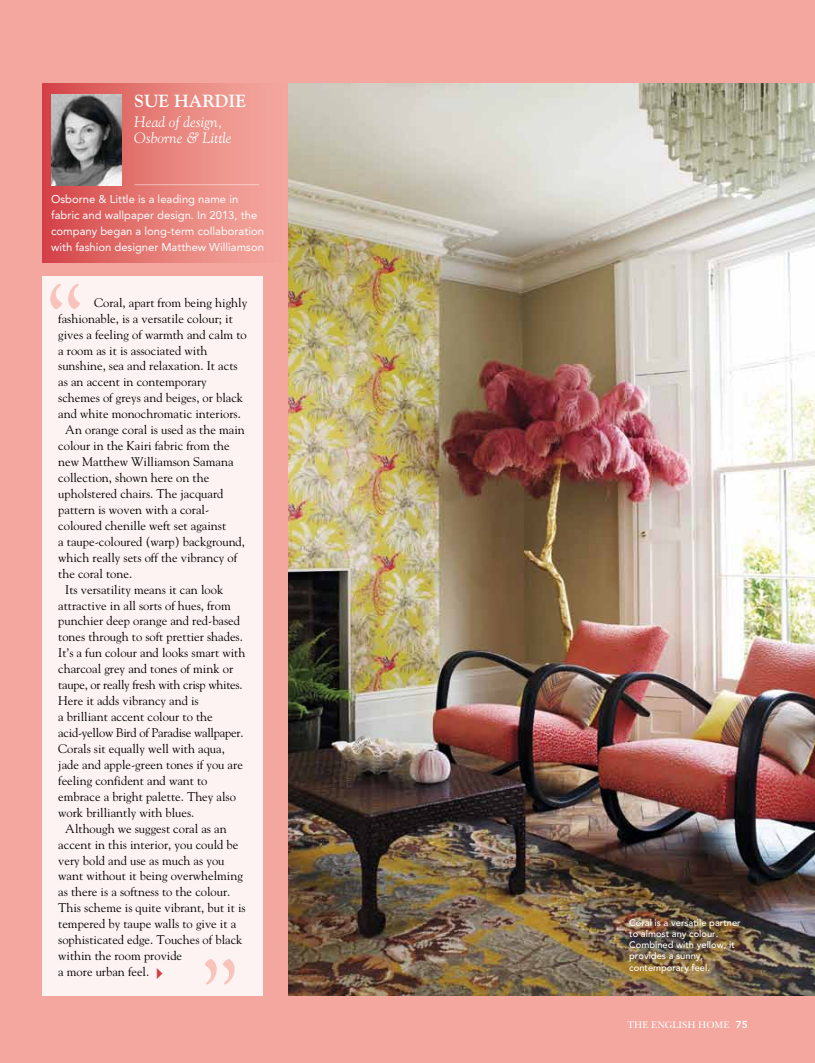
<style>
.page{position:relative;width:815px;height:1063px;background:#f3a79f}
.page>*{position:absolute;margin:0;border:0;box-sizing:border-box;transform-origin:0 0}
.t1{font:700 17.5px "Goudy";color:#fff}
.t2{font:italic 15px/15.9px "Goudy";color:#fff}
.t3{font:12.5px "Goudy";color:#000}
.t4{font:12.5px "Goudy";letter-spacing:-.02em;color:#000}
.t5{font:11.25px/16px "Avenir";color:#fff}
.t6{font:10px "New Baskerville";color:#fff}
.t7{font:500 9.38px/11.2px "Avenir";color:#fff}
.s1{font-family:"Avenir";font-weight:800}
</style>
<div class="page">
<div style="left:42px;top:84px;width:254px;height:178px;background:linear-gradient(to right,#d5474a,#f7b4a8)"></div>
<div style="left:42px;top:276px;width:221px;height:720px;background:#fdf3f2"></div>
<img style="left:51px;top:94px;width:71px;height:91px">
<hr style="left:134px;top:184px;width:125px;height:1px;background:#fff">
<svg style="left:50px;top:284px;width:30px;height:25px"></svg>
<svg style="left:205px;top:959px;width:30px;height:25px"></svg>
<img style="left:288px;top:84px;width:527px;height:912px">
<h1 class="t1" style="left:134px;top:91px;width:113px">SUE HARDIE</h1>
<p class="t2" style="left:134px;top:114px;width:99px">Head of design,<br>Osborne &amp; Little</p>
<p class="t5" style="left:51px;top:191px;width:214px">Osborne &amp; Little is a leading name in fabric and wallpaper design. In 2013, the company began a long-term collaboration with fashion designer Matthew Williamson</p>
<p class="t3" style="left:94px;top:295px;width:155px">Coral, apart from being highly</p>
<p class="t3" style="left:58px;top:311px;width:176px">fashionable, is a versatile colour; it</p>
<p class="t3" style="left:58px;top:327px;width:190px">gives a feeling of warmth and calm to</p>
<p class="t3" style="left:58px;top:342px;width:151px">a room as it is associated with</p>
<p class="t3" style="left:58px;top:358px;width:181px">sunshine, sea and relaxation. It acts</p>
<p class="t3" style="left:58px;top:374px;width:150px">as an accent in contemporary</p>
<p class="t3" style="left:58px;top:390px;width:187px">schemes of greys and beiges, or black</p>
<p class="t3" style="left:58px;top:406px;width:184px">and white monochromatic interiors.</p>
<p class="t3" style="left:65px;top:422px;width:181px">An orange coral is used as the main</p>
<p class="t3" style="left:58px;top:438px;width:173px">colour in the Kairi fabric from the</p>
<p class="t3" style="left:58px;top:454px;width:177px">new Matthew Williamson Samana</p>
<p class="t3" style="left:58px;top:470px;width:153px">collection, shown here on the</p>
<p class="t3" style="left:58px;top:486px;width:167px">upholstered chairs. The jacquard</p>
<p class="t3" style="left:58px;top:502px;width:153px">pattern is woven with a coral-</p>
<p class="t3" style="left:58px;top:518px;width:170px">coloured chenille weft set against</p>
<p class="t3" style="left:58px;top:534px;width:188px">a taupe-coloured (warp) background,</p>
<p class="t3" style="left:58px;top:550px;width:181px">which really sets off the vibrancy of</p>
<p class="t3" style="left:58px;top:566px;width:75px">the coral tone.</p>
<p class="t3" style="left:65px;top:582px;width:159px">Its versatility means it can look</p>
<p class="t3" style="left:58px;top:597px;width:174px">attractive in all sorts of hues, from</p>
<p class="t3" style="left:58px;top:613px;width:183px">punchier deep orange and red-based</p>
<p class="t3" style="left:58px;top:629px;width:186px">tones through to soft prettier shades.</p>
<p class="t3" style="left:58px;top:645px;width:189px">It’s a fun colour and looks smart with</p>
<p class="t3" style="left:58px;top:661px;width:176px">charcoal grey and tones of mink or</p>
<p class="t4" style="left:58px;top:677px;width:186px">taupe, or really fresh with crisp whites.</p>
<p class="t3" style="left:58px;top:693px;width:142px">Here it adds vibrancy and is</p>
<p class="t3" style="left:58px;top:709px;width:156px">a brilliant accent colour to the</p>
<p class="t4" style="left:58px;top:725px;width:187px">acid-yellow Bird of Paradise wallpaper.</p>
<p class="t3" style="left:58px;top:741px;width:168px">Corals sit equally well with aqua,</p>
<p class="t3" style="left:58px;top:757px;width:186px">jade and apple-green tones if you are</p>
<p class="t3" style="left:58px;top:773px;width:151px">feeling confident and want to</p>
<p class="t3" style="left:58px;top:789px;width:179px">embrace a bright palette. They also</p>
<p class="t3" style="left:58px;top:805px;width:138px">work brilliantly with blues.</p>
<p class="t3" style="left:65px;top:821px;width:163px">Although we suggest coral as an</p>
<p class="t3" style="left:58px;top:837px;width:182px">accent in this interior, you could be</p>
<p class="t3" style="left:58px;top:852px;width:168px">very bold and use as much as you</p>
<p class="t3" style="left:58px;top:868px;width:186px">want without it being overwhelming</p>
<p class="t3" style="left:58px;top:884px;width:174px">as there is a softness to the colour.</p>
<p class="t3" style="left:58px;top:900px;width:189px">This scheme is quite vibrant, but it is</p>
<p class="t3" style="left:58px;top:916px;width:180px">tempered by taupe walls to give it a</p>
<p class="t3" style="left:58px;top:932px;width:186px">sophisticated edge. Touches of black</p>
<p class="t3" style="left:58px;top:948px;width:125px">within the room provide</p>
<p class="t3" style="left:58px;top:964px;width:92px">a more urban feel.</p>
<p class="t7" style="left:629px;top:917px;width:113px">Coral is a versatile partner to almost any colour.<br>Combined with yellow, it provides a sunny, contemporary feel.</p>
<p class="t6" style="left:628px;top:1018px;width:122px">THE ENGLISH HOME <span class="s1">75</span></p>
</div>
